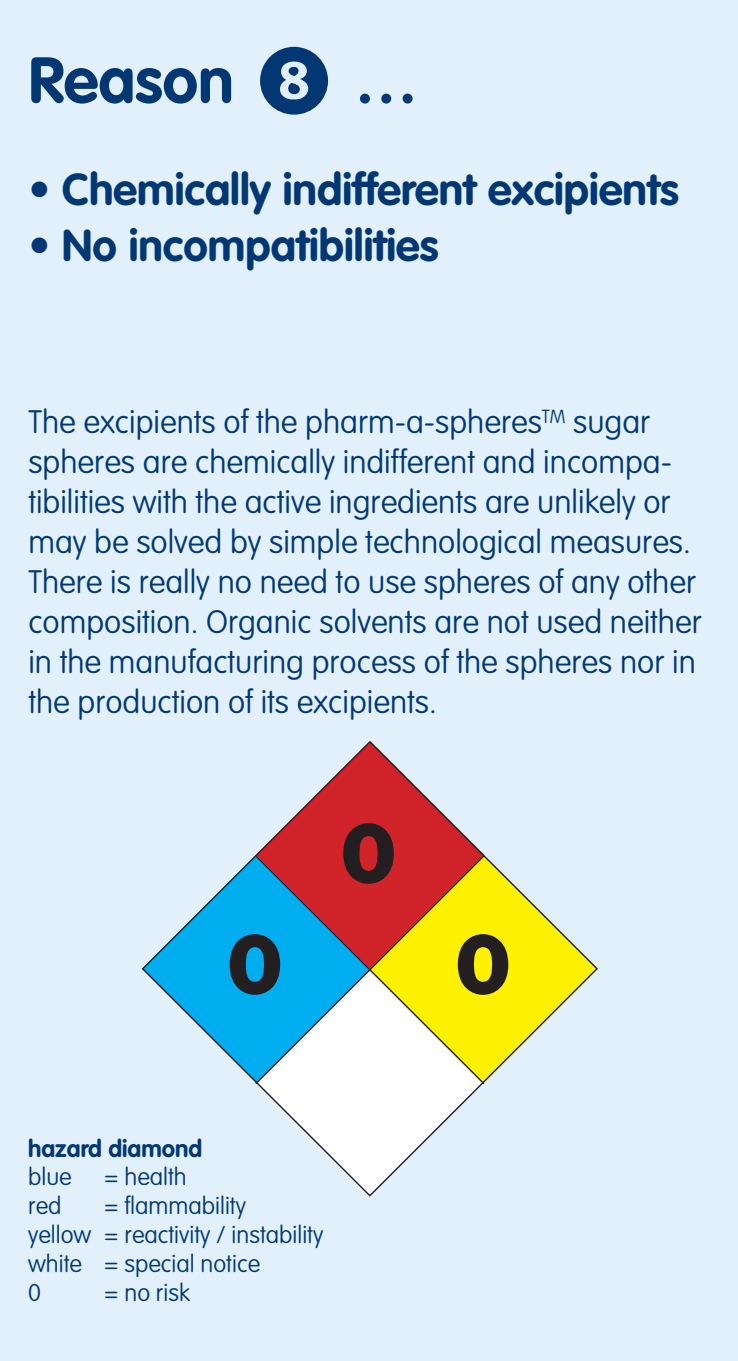
<style>
.page{position:relative;width:738px;height:1361px;background:#fff}
.page>*{position:absolute;margin:0;border:0;box-sizing:border-box;transform-origin:0 0}
.t1{font:900 85.2px "Helvetica Neue";color:#231f20}
.t2{font:700 64px "VAG Rounded";color:#013874}
.t3{font:700 44px "VAG Rounded";color:#013874}
.t4{font:100 32px/40px "VAG Rounded";color:#013874}
.t5{font:100 24px/28.8px "VAG Rounded";color:#013874}
.t6{font:700 24px "VAG Rounded";color:#013874}
</style>
<div class="page">
<div style="left:0;top:0;width:737px;height:1361px;background:#e1f0fa"></div>
<svg style="left:142px;top:741px;width:455px;height:455px"></svg>
<svg style="left:255px;top:855px;width:229px;height:229px;background:#b0ad84"></svg>
<h2 class="t2" style="left:28px;top:43px;width:207px">Reason</h2>
<h2 class="t2" style="left:354px;top:43px;width:65px">…</h2>
<h3 class="t3" style="left:28px;top:163px;width:651px">• Chemically indifferent excipients</h3>
<h3 class="t3" style="left:28px;top:219px;width:411px">• No incompatibilities</h3>
<p class="t4" style="left:28px;top:402px;width:674px">The excipients of the pharm-a-spheres<sup>TM</sup> sugar spheres are chemically indifferent and incompa&shy;tibilities with the active ingredients are unlikely or may be solved by simple technological measures.<br>There is really no need to use spheres of any other composition. Organic solvents are not used neither in the manufacturing process of the spheres nor in the production of its excipients.</p>
<h1 class="t1" style="left:226px;top:913px;width:58px">0</h1>
<h1 class="t1" style="left:340px;top:802px;width:58px">0</h1>
<p class="t6" style="left:28px;top:1134px;width:176px">hazard diamond</p>
<p class="t5" style="left:28px;top:1162px;width:45px">blue</p>
<p class="t5" style="left:104px;top:1162px;width:84px">= health</p>
<p class="t5" style="left:28px;top:1191px;width:35px">red</p>
<p class="t5" style="left:28px;top:1191px;width:296px;text-indent:76px">= flammability<br>yellow = reactivity / instability white = special notice<br>0</p>
<p class="t5" style="left:104px;top:1277px;width:87px">= no risk</p>
<h1 class="t1" style="left:454px;top:913px;width:58px">0</h1>
</div>
